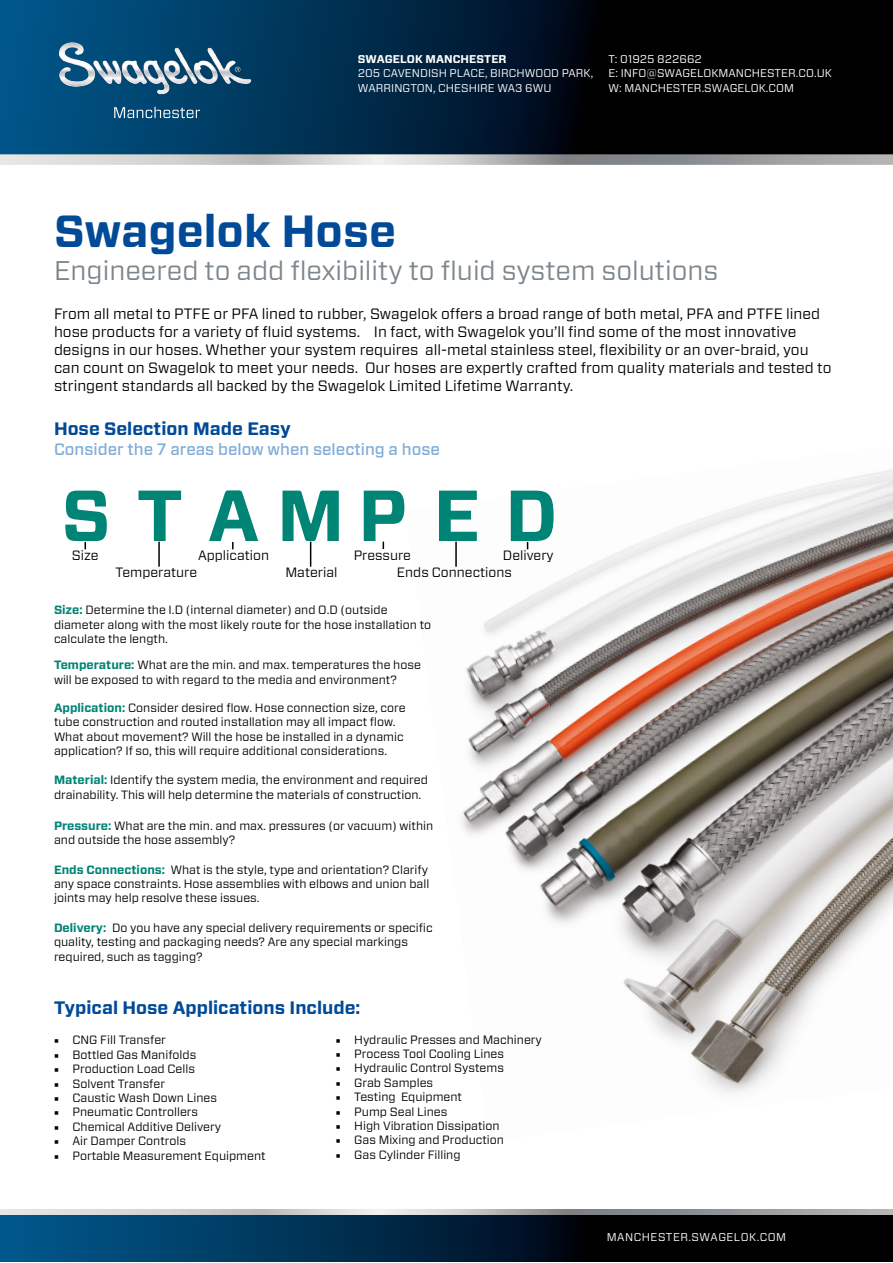
<style>
.page{position:relative;width:893px;height:1263px;background:#fff}
.page>*{position:absolute;margin:0;border:0;box-sizing:border-box;transform-origin:0 0}
.t1{font:700 72px "Forza";letter-spacing:.355em;color:#008475}
.t2{font:700 45px "Forza";color:#004a97}
.t3{font:27px "Forza";color:#7d868c}
.t4{font:700 18px "Forza";color:#004a97}
.t5{font:500 16.5px "Forza";color:#82add6}
.t6{font:15px/18px "Forza";color:#000}
.t7{font:13.5px/17.4px "Forza";color:#000}
.t8{font:12px/14.4px "Forza";color:#000}
.t9{font:11.25px/14.2px "Forza";letter-spacing:.005em;color:#fff}
.t10{font:11.25px "Forza";letter-spacing:.045em;color:#fff}
.t11{font:700 11.25px "Forza";letter-spacing:.005em;color:#fff}
.s1{font-weight:700;color:#008475}
.s2{font-family:"Minion Pro"}
</style>
<div class="page">
<img style="left:455px;top:470px;width:438px;height:623px">
<svg style="left:0;top:0;width:893px;height:154px;background:#001c31"></svg>
<svg style="left:0;top:154px;width:893px;height:11px;background:#b5b6b7"></svg>
<img style="left:40px;top:39px;width:225px;height:60px">
<svg style="left:114px;top:107px;width:86px;height:11px"></svg>
<svg style="left:0;top:1215px;width:893px;height:47px;background:#002138"></svg>
<svg style="left:0;top:1209px;width:893px;height:6px;background:#b9baba"></svg>
<hr style="left:158px;top:542px;width:2px;height:25px;background:#000">
<svg style="left:310px;top:542px;width:1px;height:25px"></svg>
<svg style="left:232px;top:542px;width:2px;height:7px"></svg>
<hr style="left:455px;top:542px;width:2px;height:25px;background:#000">
<p class="t11" style="left:358px;top:52px;width:150px">SWAGELOK MANCHESTER</p>
<p class="t9" style="left:358px;top:66px;width:237px">205 CAVENDISH PLACE, BIRCHWOOD PARK,<br>WARRINGTON, CHESHIRE WA3 6WU</p>
<p class="t9" style="left:608px;top:52px;width:225px">T: 01925 822662<br>E: INFO@SWAGELOKMANCHESTER.CO.UK<br>W: MANCHESTER.SWAGELOK.COM</p>
<h2 class="t2" style="left:54px;top:202px;width:344px">Swagelok Hose</h2>
<h3 class="t3" style="left:54px;top:252px;width:666px">Engineered to add flexibility to fluid system solutions</h3>
<p class="t6" style="left:54px;top:305px;width:779px">From all metal to PTFE or PFA lined to rubber, Swagelok offers a broad range of both metal, PFA and PTFE lined hose products for a variety of fluid systems. In fact, with Swagelok you’ll find some of the most innovative designs in our hoses. Whether your system requires all-metal stainless steel, flexibility or an over-braid, you can count on Swagelok to meet your needs. Our hoses are expertly crafted from quality materials and tested to stringent standards all backed by the Swagelok Limited Lifetime Warranty.</p>
<h3 class="t4" style="left:54px;top:416px;width:238px">Hose Selection Made Easy</h3>
<h3 class="t5" style="left:54px;top:439px;width:387px">Consider the 7 areas below when selecting a hose</h3>
<h1 class="t1" style="left:62px;top:468px;width:497px">STAMPED</h1>
<p class="t7" style="left:116px;top:564px;width:83px">Temperature</p>
<p class="t7" style="left:503px;top:546px;width:52px">Delivery</p>
<p class="t7" style="left:72px;top:546px;width:28px">Size</p>
<p class="t7" style="left:198px;top:546px;width:72px">Application</p>
<p class="t7" style="left:397px;top:546px;width:116px;text-indent:-43px">Pressure<br>Ends Connections</p>
<p class="t7" style="left:285px;top:564px;width:54px">Material</p>
<p class="t8" style="left:54px;top:603px;width:379px"><span class="s1">Size:</span> Determine the I.D (internal diameter) and O.D (outside diameter along with the most likely route for the hose installation to calculate the length.</p>
<p class="t8" style="left:54px;top:658px;width:368px"><span class="s1">Temperature:</span> What are the min. and max. temperatures the hose will be exposed to with regard to the media and environment?</p>
<p class="t8" style="left:54px;top:700px;width:353px"><span class="s1">Application:</span> Consider desired flow. Hose connection size, core tube construction and routed installation may all impact flow.<br>What about movement? Will the hose be installed in a dynamic application? If so, this will require additional considerations.</p>
<p class="t8" style="left:54px;top:773px;width:375px"><span class="s1">Material:</span> Identify the system media, the environment and required drainability. This will help determine the materials of construction.</p>
<p class="t8" style="left:54px;top:818px;width:381px"><span class="s1">Pressure:</span> What are the min. and max. pressures (or vacuum) within and outside the hose assembly?</p>
<p class="t8" style="left:54px;top:862px;width:377px;text-align:justify"><span class="s1">Ends Connections:</span> What is the style, type and orientation? Clarify any space constraints. Hose assemblies with elbows and union ball joints may help resolve these issues.</p>
<p class="t8" style="left:54px;top:920px;width:380px"><span class="s1">Delivery:</span> Do you have any special delivery requirements or specific quality, testing and packaging needs? Are any special markings required, such as tagging?</p>
<h3 class="t4" style="left:54px;top:995px;width:308px">Typical Hose Applications Include:</h3>
<p class="t8" style="left:54px;top:1033px;width:113px"><span class="s2">■</span> CNG Fill Transfer</p>
<p class="t8" style="left:54px;top:1047px;width:144px"><span class="s2">■</span> Bottled Gas Manifolds</p>
<p class="t8" style="left:54px;top:1061px;width:142px"><span class="s2">■</span> Production Load Cells</p>
<p class="t8" style="left:54px;top:1076px;width:113px"><span class="s2">■</span> Solvent Transfer</p>
<p class="t8" style="left:54px;top:1090px;width:165px"><span class="s2">■</span> Caustic Wash Down Lines</p>
<p class="t8" style="left:54px;top:1105px;width:146px"><span class="s2">■</span> Pneumatic Controllers</p>
<p class="t8" style="left:54px;top:1119px;width:169px"><span class="s2">■</span> Chemical Additive Delivery</p>
<p class="t8" style="left:54px;top:1133px;width:134px"><span class="s2">■</span> Air Damper Controls</p>
<p class="t8" style="left:54px;top:1148px;width:213px"><span class="s2">■</span> Portable Measurement Equipment</p>
<p class="t8" style="left:336px;top:1032px;width:208px"><span class="s2">■</span> Hydraulic Presses and Machinery</p>
<p class="t8" style="left:336px;top:1046px;width:170px"><span class="s2">■</span> Process Tool Cooling Lines</p>
<p class="t8" style="left:336px;top:1061px;width:170px"><span class="s2">■</span> Hydraulic Control Systems</p>
<p class="t8" style="left:336px;top:1075px;width:99px"><span class="s2">■</span> Grab Samples</p>
<p class="t8" style="left:336px;top:1089px;width:128px"><span class="s2">■</span> Testing Equipment</p>
<p class="t8" style="left:336px;top:1104px;width:113px"><span class="s2">■</span> Pump Seal Lines</p>
<p class="t8" style="left:336px;top:1118px;width:165px"><span class="s2">■</span> High Vibration Dissipation</p>
<p class="t8" style="left:336px;top:1133px;width:170px"><span class="s2">■</span> Gas Mixing and Production</p>
<p class="t8" style="left:336px;top:1147px;width:126px"><span class="s2">■</span> Gas Cylinder Filling</p>
<p class="t10" style="left:607px;top:1230px;width:181px">MANCHESTER.SWAGELOK.COM</p>
</div>
